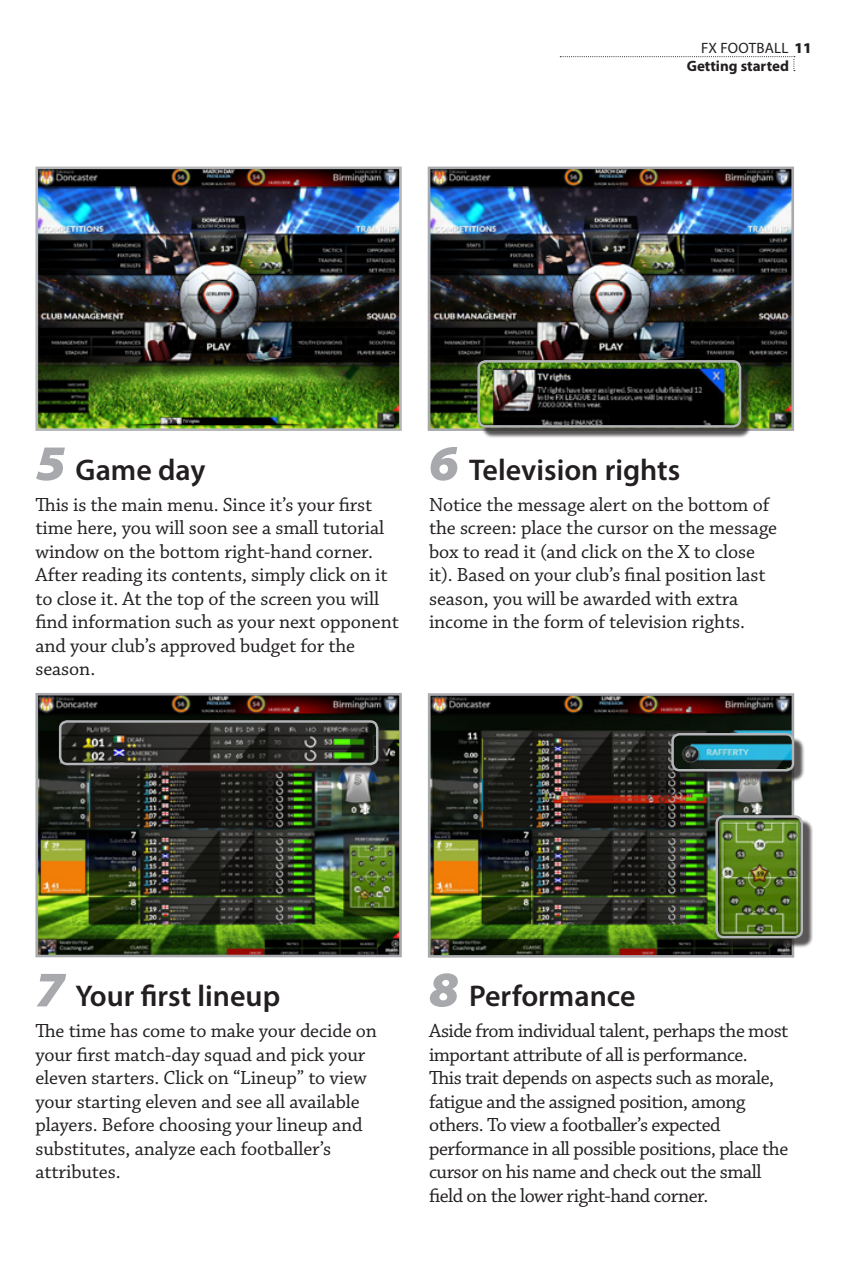
<style>
.page{position:relative;width:851px;height:1276px;background:#fff}
.page>*{position:absolute;margin:0;border:0;box-sizing:border-box;transform-origin:0 0}
.t1{font:600 30px "Myriad Pro";color:#231f20}
.t2{font:20px/23.5px "Chaparral Pro";letter-spacing:-.005em;color:#231f20}
.t3{font:20px/23.5px "Chaparral Pro";letter-spacing:-.025em;color:#231f20}
.t4{font:700 15px/18px "Myriad Pro";color:#231f20}
.s1{font-weight:400}
.s2{font-weight:900}
.s3{font-weight:900;font-style:italic;font-stretch:semi-expanded;font-size:50px;color:#a8a9ad}
</style>
<div class="page">
<svg style="left:560px;top:56px;width:234px;height:15px"></svg>
<img style="left:39px;top:171px;width:359px;height:256px">
<div style="left:35px;top:167px;width:367px;height:264px;border:3px solid #b4b5b8"></div>
<img style="left:39px;top:697px;width:359px;height:256px">
<div style="left:35px;top:693px;width:367px;height:264px;border:3px solid #a8a9ad"></div>
<img style="left:431px;top:171px;width:358px;height:256px">
<div style="left:427px;top:167px;width:366px;height:264px;border:3px solid #a8a9ad"></div>
<img style="left:432px;top:697px;width:358px;height:256px">
<div style="left:428px;top:693px;width:366px;height:264px;border:3px solid #a8a9ad"></div>
<div style="left:481px;top:364px;width:270px;height:74px;background:#231f20;opacity:.75"></div>
<img style="left:478px;top:361px;width:262px;height:65px">
<div style="left:477px;top:360px;width:264px;height:67px;border:2px solid #b4b5b8;border-radius:7px"></div>
<div style="left:63px;top:724px;width:325px;height:51px;background:#231f20;opacity:.75"></div>
<img style="left:60px;top:721px;width:317px;height:43px">
<div style="left:59px;top:720px;width:319px;height:45px;border:2px solid #b4b5b8;border-radius:7px"></div>
<div style="left:675px;top:736px;width:129px;height:45px;background:#231f20;opacity:.75"></div>
<img style="left:672px;top:734px;width:120px;height:36px">
<div style="left:671px;top:733px;width:123px;height:38px;border:2px solid #b4b5b8;border-radius:7px"></div>
<div style="left:719px;top:819px;width:93px;height:129px;background:#231f20;opacity:.75"></div>
<img style="left:716px;top:816px;width:85px;height:121px">
<div style="left:715px;top:815px;width:87px;height:123px;border:2px solid #b4b5b8;border-radius:7px"></div>
<p class="t4" style="left:686px;top:38px;width:127px;text-indent:14px"><span class="s1">FX FOOTBALL</span> <span class="s2">11<br></span>Getting started</p>
<h1 class="t1" style="left:35px;top:453px;width:171px"><span class="s3">5</span> Game day</h1>
<p class="t2" style="left:35px;top:493px;width:365px">This is the main menu. Since it’s your first time here, you will soon see a small tutorial window on the bottom right-hand corner.<br>After reading its contents, simply click on it to close it. At the top of the screen you will find information such as your next opponent and your club’s approved budget for the season.</p>
<h1 class="t1" style="left:429px;top:453px;width:253px"><span class="s3">6</span> Television rights</h1>
<p class="t2" style="left:429px;top:493px;width:349px">Notice the message alert on the bottom of the screen: place the cursor on the message box to read it (and click on the X to close it). Based on your club’s final position last season, you will be awarded with extra income in the form of television rights.</p>
<h1 class="t1" style="left:35px;top:979px;width:246px"><span class="s3">7</span> Your first lineup</h1>
<p class="t2" style="left:35px;top:1019px;width:343px">The time has come to make your decide on your first match-day squad and pick your eleven starters. Click on “Lineup” to view your starting eleven and see all available players. Before choosing your lineup and substitutes, analyze each footballer’s attributes.</p>
<h1 class="t1" style="left:429px;top:979px;width:208px"><span class="s3">8</span> Performance</h1>
<p class="t3" style="left:429px;top:1019px;width:361px">Aside from individual talent, perhaps the most important attribute of all is performance.<br>This trait depends on aspects such as morale, fatigue and the assigned position, among others. To view a footballer’s expected performance in all possible positions, place the cursor on his name and check out the small field on the lower right-hand corner.</p>
</div>
